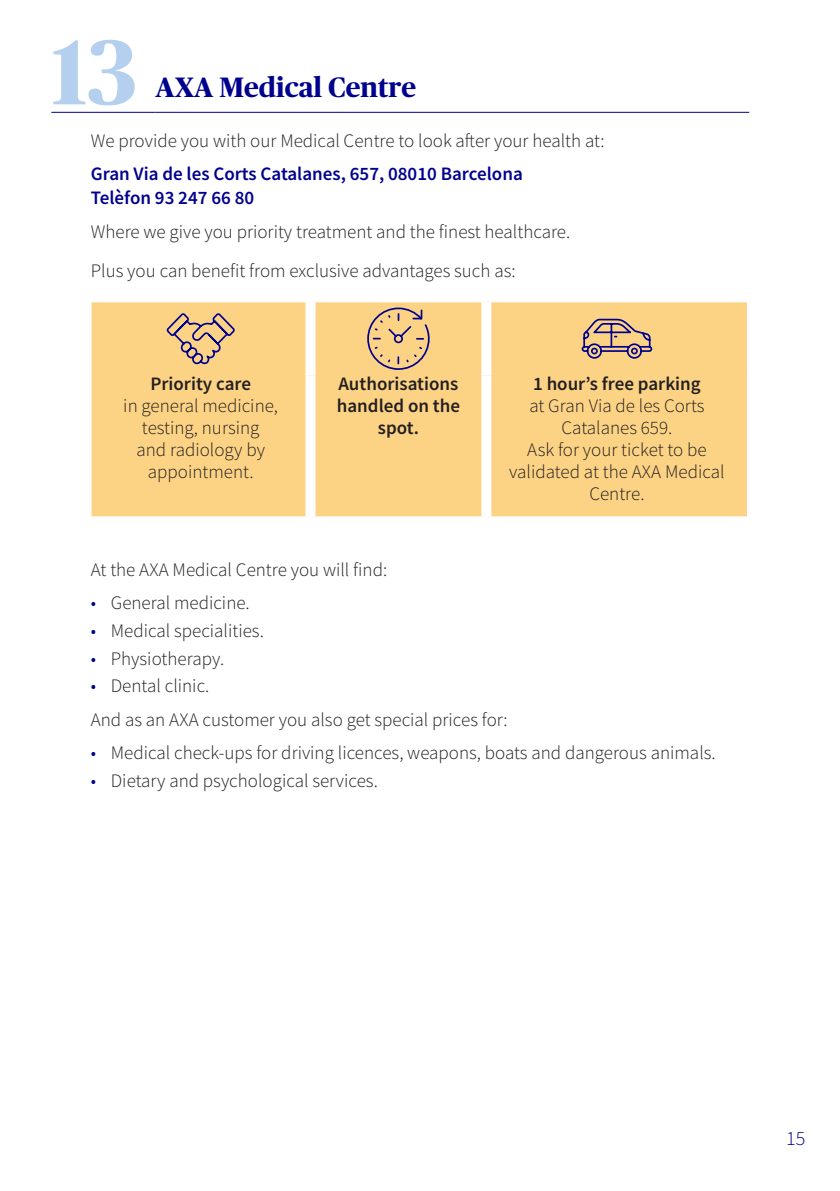
<style>
.page{position:relative;width:840px;height:1191px;background:#fff}
.page>*{position:absolute;margin:0;border:0;box-sizing:border-box;transform-origin:0 0}
.t1{font:700 91.6px "Publico Headline";color:#b5d0ee}
.t2{font:700 28px "Publico Headline";color:#00008f}
.t3{font:300 20px "Source Sans Pro";color:#00008f}
.t4{font:300 19px/22px "Source Sans Pro";color:#231f20}
.t5{font:600 19px/24px "Source Sans Pro";color:#00008f}
.t6{font:600 19px/22px "Source Sans Pro";color:#231f20;text-align:center}
.s1{color:#00008f}
</style>
<div class="page">
<hr style="left:51px;top:112px;width:104px;height:1px;background:#00008f">
<hr style="left:155px;top:112px;width:593px;height:1px;background:#00008f">
<div style="left:92px;top:302px;width:654px;height:214px;background:#fcd385"></div>
<div style="left:305px;top:302px;width:10px;height:73px;background:#fff"></div>
<div style="left:481px;top:302px;width:10px;height:73px;background:#fff"></div>
<div style="left:305px;top:375px;width:10px;height:142px;background:#fff"></div>
<div style="left:481px;top:375px;width:10px;height:142px;background:#fff"></div>
<svg style="left:165px;top:311px;width:71px;height:55px;background:#d5b286"></svg>
<svg style="left:366px;top:306px;width:64px;height:65px;background:#ddb986"></svg>
<svg style="left:580px;top:318px;width:72px;height:41px;background:#be9f87"></svg>
<h1 class="t1" style="left:51px;top:6px;width:87px">13</h1>
<h2 class="t2" style="left:155px;top:67px;width:262px">AXA Medical Centre</h2>
<p class="t4" style="left:91px;top:130px;width:515px">We provide you with our Medical Centre to look after your health at:</p>
<p class="t5" style="left:91px;top:162px;width:433px">Gran Via de les Corts Catalanes, 657, 08010 Barcelona<br>Telèfon 93 247 66 80</p>
<p class="t4" style="left:91px;top:212px;width:480px;line-height:39px">Where we give you priority treatment and the finest healthcare.<br>Plus you can benefit from exclusive advantages such as:</p>
<p class="t6" style="left:150px;top:372px;width:102px">Priority care</p>
<p class="t4" style="left:123px;top:394px;width:156px;text-align:center">in general medicine, testing, nursing<br>and radiology by appointment.</p>
<p class="t6" style="left:336px;top:372px;width:125px">Authorisations handled on the spot.</p>
<p class="t6" style="left:533px;top:372px;width:169px">1 hour’s free parking</p>
<p class="t4" style="left:509px;top:394px;width:217px;text-align:center">at Gran Via de les Corts<br>Catalanes 659.<br>Ask for your ticket to be validated at the AXA Medical<br>Centre.</p>
<p class="t4" style="left:91px;top:558px;width:298px">At the AXA Medical Centre you will find:</p>
<p class="t4" style="left:91px;top:592px;width:160px"><span class="s1">•</span> General medicine.</p>
<p class="t4" style="left:91px;top:619px;width:174px"><span class="s1">•</span> Medical specialities.</p>
<p class="t4" style="left:91px;top:647px;width:135px"><span class="s1">•</span> Physiotherapy.</p>
<p class="t4" style="left:91px;top:669px;width:418px;line-height:33.4px"><span class="s1">•</span> Dental clinic.<br>And as an AXA customer you also get special prices for:</p>
<p class="t4" style="left:91px;top:741px;width:626px"><span class="s1">•</span> Medical check-ups for driving licences, weapons, boats and dangerous animals.</p>
<p class="t4" style="left:91px;top:769px;width:288px"><span class="s1">•</span> Dietary and psychological services.</p>
<p class="t3" style="left:785px;top:1125px;width:21px">15</p>
</div>
